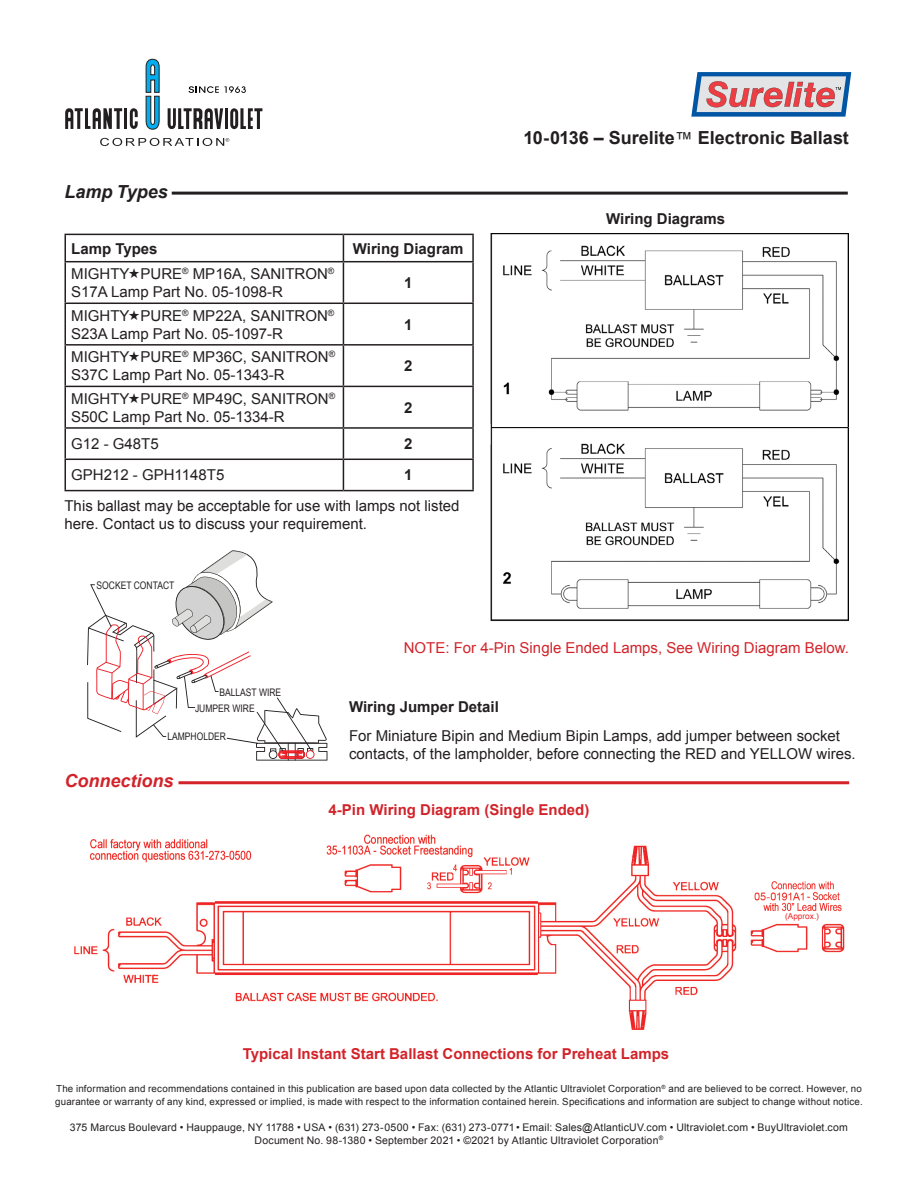
<style>
.page{position:relative;width:918px;height:1188px;background:#fff}
.page>*{position:absolute;margin:0;border:0;box-sizing:border-box;transform-origin:0 0}
.t1{font:700 18px "Arial";color:#231f20}
.t2{font:italic 700 18px "Arial";color:#d2232a}
.t3{font:italic 700 18px "Arial";color:#231f20}
.t4{font:15px/18px "Arial";color:#231f20}
.t5{font:700 15px "Arial";color:#d2232a}
.t6{font:700 15px "Arial";color:#231f20}
.t7{font:15px "Arial";color:#d2232a}
.t8{font:10.5px/12.6px "Arial";letter-spacing:.015em;color:#231f20;text-align:center}
.t9{font:10.35px/15.9px "Arial Narrow";color:#231f20}
.t10{font:9.75px/12.6px "Arial";letter-spacing:.02em;color:#231f20}
.t11{font:8.25px "Arial";color:#ed2224}
.s1{font-weight:400}
</style>
<div class="page">
<img style="left:490px;top:234px;width:359px;height:388px">
<svg style="left:87px;top:550px;width:240px;height:211px"></svg>
<img style="left:74px;top:834px;width:771px;height:196px">
<svg style="left:66px;top:304px;width:406px;height:186px"></svg>
<hr style="left:64px;top:234px;width:279px;height:1px;background:#231f20">
<hr style="left:64px;top:235px;width:2px;height:26px;background:#231f20">
<hr style="left:343px;top:234px;width:131px;height:1px;background:#231f20">
<hr style="left:472px;top:235px;width:2px;height:26px;background:#231f20">
<hr style="left:64px;top:261px;width:279px;height:1px;background:#231f20">
<hr style="left:64px;top:262px;width:2px;height:41px;background:#231f20">
<hr style="left:343px;top:261px;width:131px;height:1px;background:#231f20">
<hr style="left:472px;top:262px;width:2px;height:41px;background:#231f20">
<hr style="left:64px;top:303px;width:279px;height:1px;background:#231f20">
<hr style="left:64px;top:304px;width:2px;height:40px;background:#231f20">
<hr style="left:343px;top:303px;width:131px;height:1px;background:#231f20">
<hr style="left:343px;top:304px;width:1px;height:40px;background:#231f20">
<hr style="left:472px;top:304px;width:2px;height:40px;background:#231f20">
<hr style="left:64px;top:344px;width:279px;height:2px;background:#231f20">
<hr style="left:64px;top:346px;width:2px;height:40px;background:#231f20">
<hr style="left:343px;top:344px;width:131px;height:2px;background:#231f20">
<hr style="left:343px;top:346px;width:1px;height:40px;background:#231f20">
<hr style="left:472px;top:346px;width:2px;height:40px;background:#231f20">
<hr style="left:64px;top:386px;width:279px;height:1px;background:#231f20">
<hr style="left:64px;top:387px;width:2px;height:40px;background:#231f20">
<hr style="left:343px;top:386px;width:131px;height:1px;background:#231f20">
<hr style="left:343px;top:387px;width:1px;height:40px;background:#231f20">
<hr style="left:472px;top:387px;width:2px;height:40px;background:#231f20">
<hr style="left:64px;top:427px;width:279px;height:2px;background:#231f20">
<hr style="left:64px;top:429px;width:2px;height:30px;background:#231f20">
<hr style="left:343px;top:427px;width:131px;height:2px;background:#231f20">
<hr style="left:343px;top:429px;width:1px;height:30px;background:#231f20">
<hr style="left:472px;top:429px;width:2px;height:30px;background:#231f20">
<hr style="left:64px;top:459px;width:279px;height:1px;background:#231f20">
<hr style="left:64px;top:460px;width:2px;height:30px;background:#231f20">
<hr style="left:343px;top:459px;width:131px;height:1px;background:#231f20">
<hr style="left:343px;top:460px;width:1px;height:30px;background:#231f20">
<hr style="left:472px;top:460px;width:2px;height:30px;background:#231f20">
<hr style="left:64px;top:490px;width:279px;height:1px;background:#231f20">
<hr style="left:343px;top:490px;width:131px;height:1px;background:#231f20">
<hr style="left:172px;top:192px;width:676px;height:3px;background:#231f20">
<hr style="left:179px;top:781px;width:670px;height:3px;background:#d2232a">
<svg style="left:100px;top:138px;width:129px;height:8px"></svg>
<svg style="left:130px;top:108px;width:8px;height:21px"></svg>
<hr style="left:124px;top:108px;width:3px;height:21px;background:#231f20">
<svg style="left:189px;top:86px;width:57px;height:7px"></svg>
<hr style="left:225px;top:108px;width:3px;height:21px;background:#231f20">
<svg style="left:230px;top:108px;width:32px;height:21px"></svg>
<svg style="left:145px;top:59px;width:15px;height:71px"></svg>
<svg style="left:168px;top:108px;width:55px;height:21px"></svg>
<svg style="left:65px;top:108px;width:57px;height:21px"></svg>
<svg style="left:691px;top:72px;width:160px;height:45px;background:#ab9eb2"></svg>
<svg style="left:65px;top:234px;width:408px;height:69px"></svg>
<svg style="left:129px;top:310px;width:10px;height:10px"></svg>
<svg style="left:129px;top:351px;width:10px;height:10px"></svg>
<svg style="left:129px;top:393px;width:10px;height:10px"></svg>
<p class="t3" style="left:64px;top:180px;width:105px">Lamp Types</p>
<p class="t6" style="left:71px;top:238px;width:88px">Lamp Types</p>
<p class="t6" style="left:353px;top:238px;width:112px">Wiring Diagram</p>
<p class="t4" style="left:71px;top:265px;width:265px">MIGHTY PURE<sup>®</sup> MP16A, SANITRON<sup>®<br></sup>S17A Lamp Part No. 05-1098-R</p>
<p class="t6" style="left:404px;top:273px;width:10px">1</p>
<p class="t4" style="left:71px;top:307px;width:265px">MIGHTY PURE<sup>®</sup> MP22A, SANITRON<sup>®<br></sup>S23A Lamp Part No. 05-1097-R</p>
<p class="t6" style="left:404px;top:314px;width:10px">1</p>
<p class="t4" style="left:71px;top:348px;width:265px">MIGHTY PURE<sup>®</sup> MP36C, SANITRON<sup>®<br></sup>S37C Lamp Part No. 05-1343-R</p>
<p class="t6" style="left:404px;top:356px;width:10px">2</p>
<p class="t4" style="left:71px;top:390px;width:265px">MIGHTY PURE<sup>®</sup> MP49C, SANITRON<sup>®<br></sup>S50C Lamp Part No. 05-1334-R</p>
<p class="t6" style="left:404px;top:397px;width:10px">2</p>
<p class="t4" style="left:71px;top:435px;width:89px">G12 - G48T5</p>
<p class="t6" style="left:404px;top:434px;width:10px">2</p>
<p class="t4" style="left:71px;top:466px;width:155px">GPH212 - GPH1148T5</p>
<p class="t6" style="left:404px;top:465px;width:10px">1</p>
<p class="t4" style="left:64px;top:496px;width:397px">This ballast may be acceptable for use with lamps not listed here. Contact us to discuss your requirement.</p>
<p class="t9" style="left:97px;top:577px;width:79px">SOCKET CONTACT</p>
<p class="t1" style="left:524px;top:126px;width:327px">10-0136 – Surelite<span class="s1">™</span> Electronic Ballast</p>
<p class="t6" style="left:606px;top:209px;width:121px">Wiring Diagrams</p>
<p class="t9" style="left:195px;top:684px;width:88px;text-indent:24px">BALLAST WIRE<br>JUMPER WIRE</p>
<p class="t9" style="left:167px;top:728px;width:60px">LAMPHOLDER</p>
<p class="t2" style="left:64px;top:769px;width:111px">Connections</p>
<p class="t7" style="left:404px;top:638px;width:447px">NOTE: For 4-Pin Single Ended Lamps, See Wiring Diagram Below.</p>
<p class="t6" style="left:349px;top:697px;width:151px">Wiring Jumper Detail</p>
<p class="t4" style="left:349px;top:726px;width:508px">For Miniature Bipin and Medium Bipin Lamps, add jumper between socket contacts, of the lampholder, before connecting the RED and YELLOW wires.</p>
<p class="t5" style="left:329px;top:800px;width:262px">4-Pin Wiring Diagram (Single Ended)</p>
<p class="t11" style="left:785px;top:911px;width:35px">(Approx.)</p>
<p class="t5" style="left:243px;top:1044px;width:428px">Typical Instant Start Ballast Connections for Preheat Lamps</p>
<p class="t10" style="left:55px;top:1083px;width:809px">The information and recommendations contained in this publication are based upon data collected by the Atlantic Ultraviolet Corporation<sup>®</sup> and are believed to be correct. However, no guarantee or warranty of any kind, expressed or implied, is made with respect to the information contained herein. Specifications and information are subject to change without notice.</p>
<p class="t8" style="left:70px;top:1121px;width:780px">375 Marcus Boulevard • Hauppauge, NY 11788 • USA • (631) 273-0500 • Fax: (631) 273-0771 • Email: Sales@AtlanticUV.com • Ultraviolet.com • BuyUltraviolet.com<br>Document No. 98-1380 • September 2021 • ©2021 by Atlantic Ultraviolet Corporation<sup>®</sup></p>
</div>
